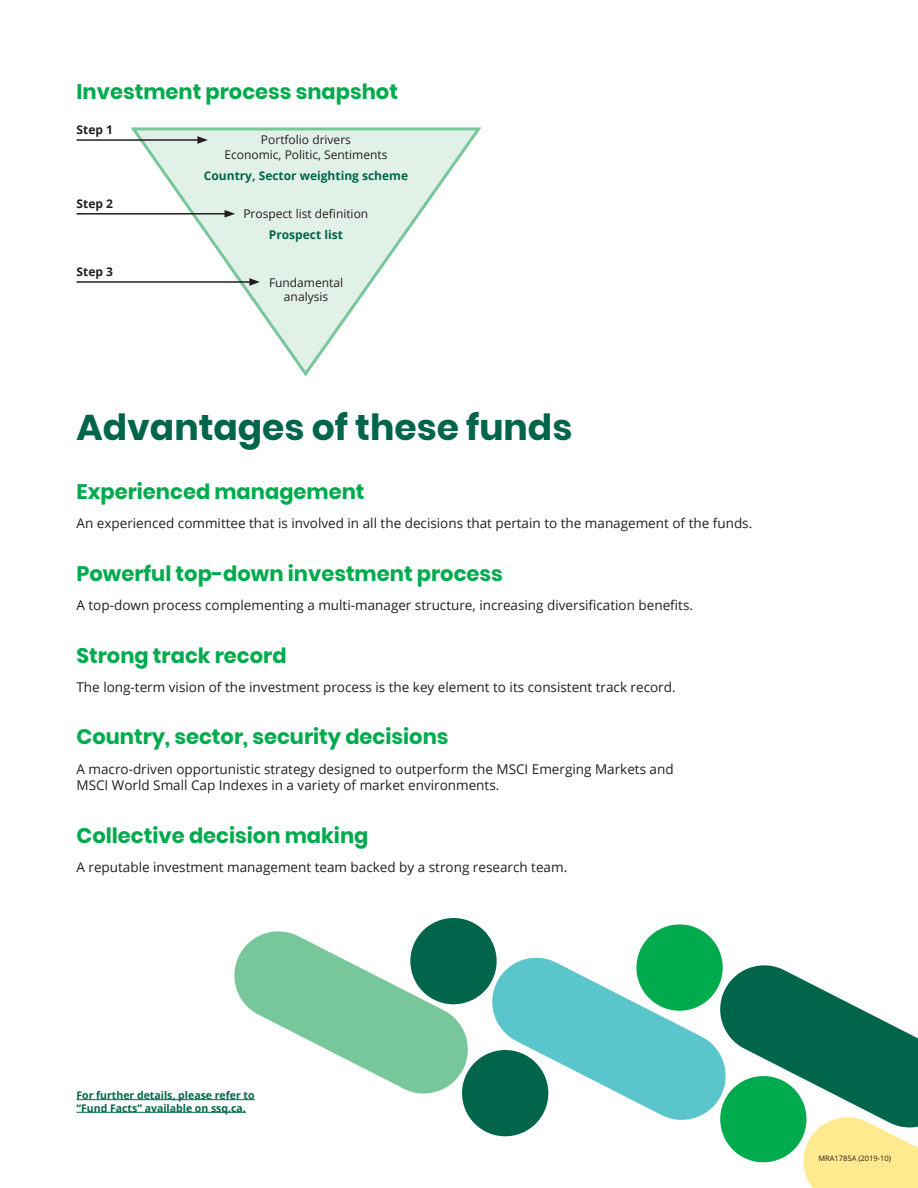
<style>
.page{position:relative;width:918px;height:1188px;background:#fff}
.page>*{position:absolute;margin:0;border:0;box-sizing:border-box;transform-origin:0 0}
.ti{font:700 36px "Poppins";color:#00654b}
.ss-ti{font:700 21px "Poppins";color:#00ab4d}
.txt_courant{font:13.5px/16.2px "Open Sans";color:#231f20}
.txt_courant-2{font:12px/14.4px "Open Sans";color:#231f20;text-align:center}
.txt_courant-3{font:700 12px "Open Sans";color:#00654b}
.txt_courant-4{font:700 12px "Open Sans";color:#231f20}
.note{font:700 10.5px/12.6px "Open Sans";color:#00654b}
.txt_courant-5{font:7.5px "Open Sans";color:#231f20}
</style>
<div class="page">
<svg style="left:130px;top:127px;width:352px;height:250px"></svg>
<hr style="left:76px;top:139px;width:124px;height:2px;background:#231f20">
<svg style="left:197px;top:136px;width:11px;height:8px"></svg>
<hr style="left:76px;top:213px;width:151px;height:2px;background:#231f20">
<svg style="left:225px;top:210px;width:10px;height:8px"></svg>
<hr style="left:76px;top:281px;width:176px;height:2px;background:#231f20">
<svg style="left:249px;top:278px;width:11px;height:8px"></svg>
<svg style="left:228px;top:918px;width:690px;height:270px"></svg>
<hr style="left:76px;top:1099px;width:179px;height:1px;background:#00654b">
<hr style="left:76px;top:1112px;width:170px;height:1px;background:#00654b">
<p class="ss-ti" style="left:76px;top:79px;width:323px">Investment process snapshot</p>
<p class="txt_courant-4" style="left:77px;top:122px;width:38px">Step 1</p>
<p class="txt_courant-2" style="left:261px;top:132px;width:92px">Portfolio drivers</p>
<p class="txt_courant-2" style="left:225px;top:147px;width:164px">Economic, Politic, Sentiments</p>
<p class="txt_courant-3" style="left:204px;top:167px;width:206px">Country, Sector weighting scheme</p>
<p class="txt_courant-2" style="left:243px;top:206px;width:126px">Prospect list definition</p>
<p class="txt_courant-3" style="left:269px;top:226px;width:76px">Prospect list</p>
<p class="txt_courant-2" style="left:269px;top:275px;width:76px">Fundamental analysis</p>
<p class="txt_courant-4" style="left:77px;top:195px;width:38px">Step 2</p>
<p class="txt_courant-4" style="left:77px;top:264px;width:38px">Step 3</p>
<p class="ti" style="left:76px;top:406px;width:497px">Advantages of these funds</p>
<p class="ss-ti" style="left:76px;top:479px;width:290px">Experienced management</p>
<p class="txt_courant" style="left:76px;top:515px;width:677px">An experienced committee that is involved in all the decisions that pertain to the management of the funds.</p>
<p class="ss-ti" style="left:76px;top:561px;width:428px">Powerful top-down investment process</p>
<p class="txt_courant" style="left:76px;top:597px;width:618px">A top-down process complementing a multi-manager structure, increasing diversification benefits.</p>
<p class="ss-ti" style="left:76px;top:643px;width:212px">Strong track record</p>
<p class="txt_courant" style="left:76px;top:679px;width:601px">The long-term vision of the investment process is the key element to its consistent track record.</p>
<p class="ss-ti" style="left:76px;top:725px;width:374px">Country, sector, security decisions</p>
<p class="txt_courant" style="left:76px;top:761px;width:599px">A macro-driven opportunistic strategy designed to outperform the MSCI Emerging Markets and<br>MSCI World Small Cap Indexes in a variety of market environments.</p>
<p class="ss-ti" style="left:76px;top:823px;width:293px">Collective decision making</p>
<p class="txt_courant" style="left:76px;top:859px;width:492px">A reputable investment management team backed by a strong research team.</p>
<p class="note" style="left:76px;top:1089px;width:180px">For further details, please refer to “Fund Facts” available on ssq.ca.</p>
<p class="txt_courant-5" style="left:818px;top:1153px;width:74px">MRA1785A (2019-10)</p>
</div>
